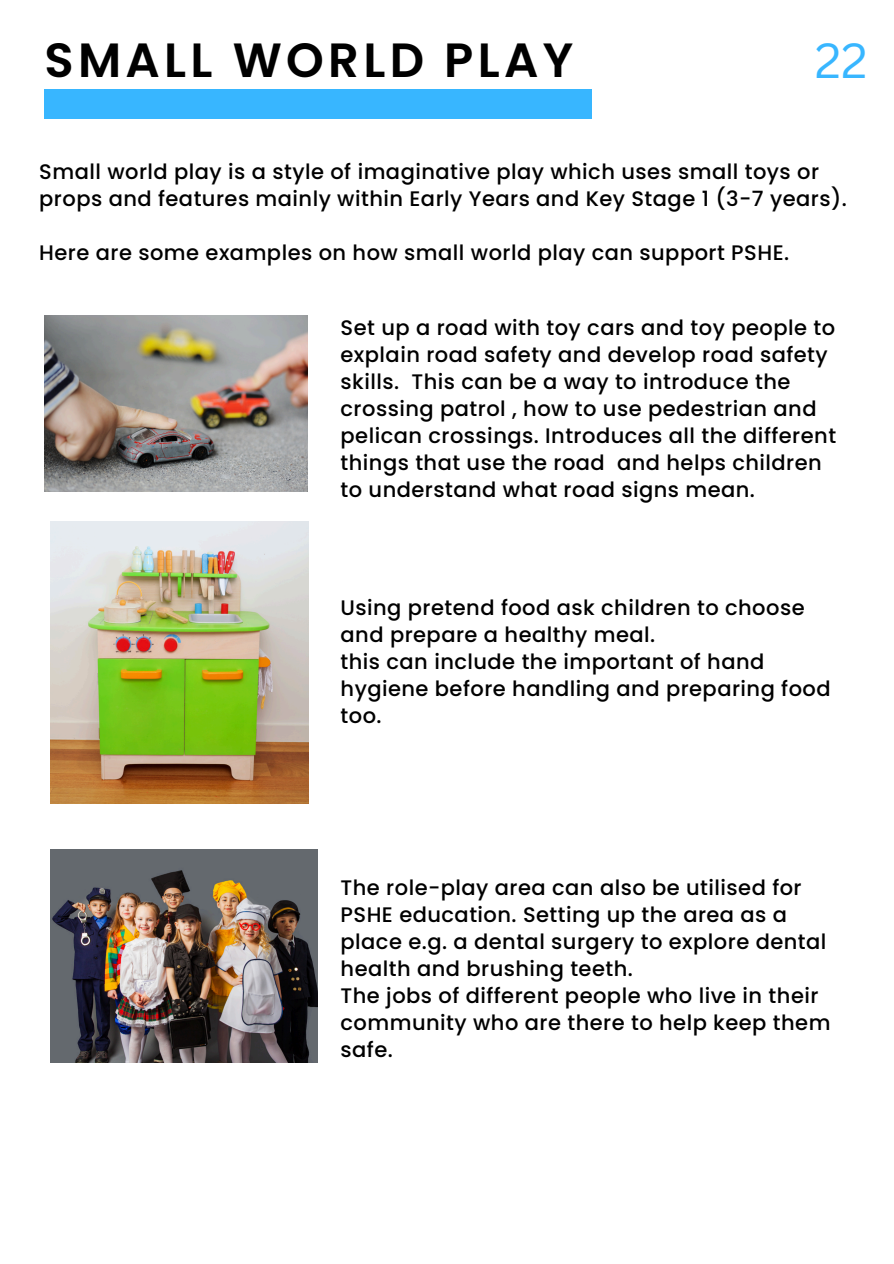
<style>
.page{position:relative;width:894px;height:1264px;background:#fff}
.page>*{position:absolute;margin:0;border:0;box-sizing:border-box;transform-origin:0 0}
.t1{font:600 48px "Poppins";letter-spacing:.09em;color:#000}
.t2{font:48px "Canva Sans";color:#38b6ff}
.t3{font:500 21px/27px "Poppins";letter-spacing:.02em;color:#000}
</style>
<div class="page">
<div style="left:44px;top:89px;width:548px;height:30px;background:#38b6ff"></div>
<img style="left:44px;top:316px;width:264px;height:175px">
<img style="left:51px;top:521px;width:258px;height:282px">
<img style="left:51px;top:849px;width:267px;height:213px">
<p class="t1" style="left:44px;top:26px;width:530px">SMALL WORLD PLAY</p>
<p class="t2" style="left:814px;top:27px;width:54px">22</p>
<p class="t3" style="left:39px;top:158px;width:808px">Small world play is a style of imaginative play which uses small toys or props and features mainly within Early Years and Key Stage 1 (3-7 years).</p>
<p class="t3" style="left:39px;top:239px;width:751px">Here are some examples on how small world play can support PSHE.</p>
<p class="t3" style="left:340px;top:314px;width:497px">Set up a road with toy cars and toy people to explain road safety and develop road safety skills. This can be a way to introduce the crossing patrol , how to use pedestrian and pelican crossings. Introduces all the different things that use the road and helps children to understand what road signs mean.</p>
<p class="t3" style="left:340px;top:594px;width:465px">Using pretend food ask children to choose and prepare a healthy meal.</p>
<p class="t3" style="left:340px;top:648px;width:491px">this can include the important of hand hygiene before handling and preparing food too.</p>
<p class="t3" style="left:340px;top:873px;width:487px">The role-play area can also be utilised for PSHE education. Setting up the area as a place e.g. a dental surgery to explore dental health and brushing teeth.</p>
<p class="t3" style="left:340px;top:981px;width:491px">The jobs of different people who live in their community who are there to help keep them safe.</p>
</div>
